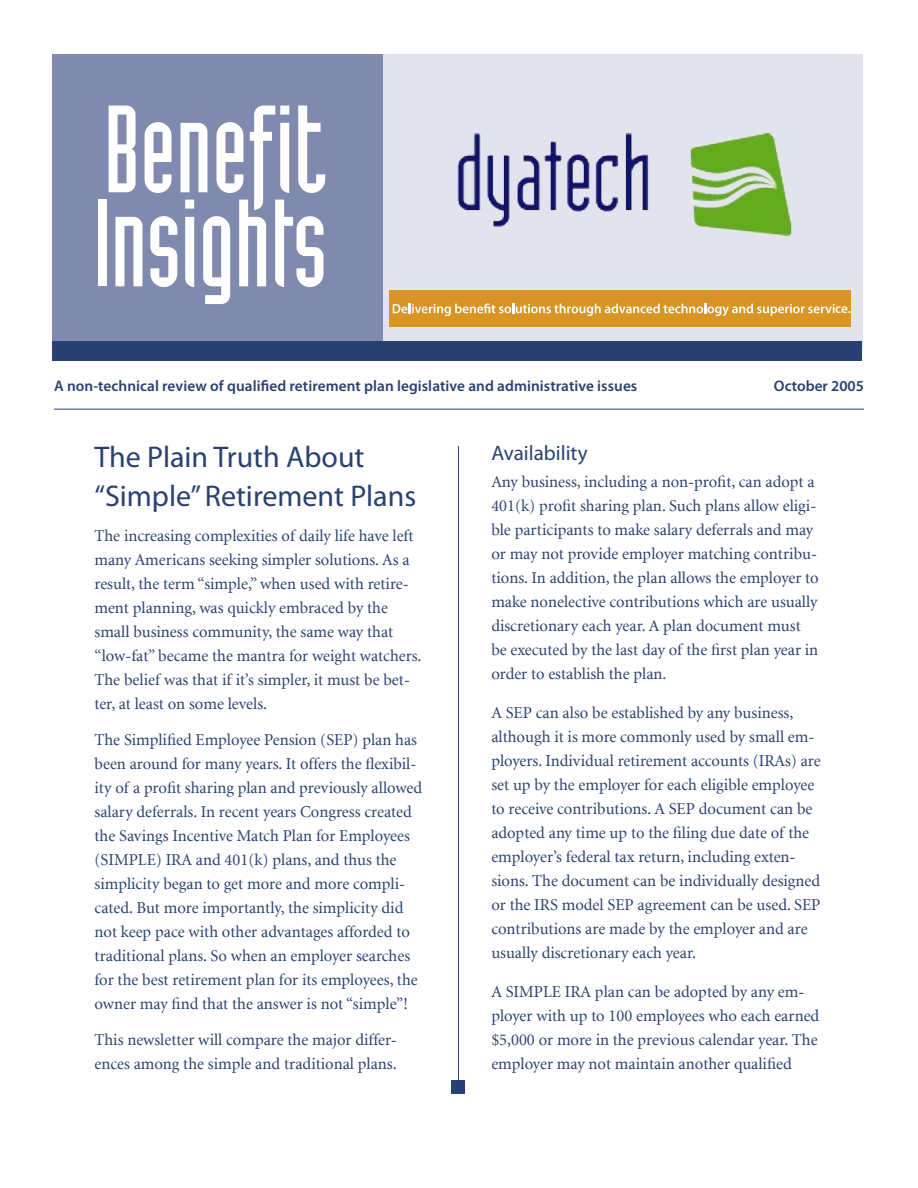
<style>
.page{position:relative;width:918px;height:1188px;background:#fff}
.page>*{position:absolute;margin:0;border:0;box-sizing:border-box;transform-origin:0 0}
.t1{font:121.5px "Industria Solid";color:#fff}
.t2{font:121.5px "Industria Solid A";color:#fff}
.t3{font:30px/39px "Myriad Pro";color:#294171}
.t4{font:21px "Myriad Pro";color:#294171}
.t5{font:16.5px/24px "Minion";color:#294171}
.t6{font:600 15.3px "Myriad Pro";letter-spacing:.005em;color:#294171}
.t7{font:600 13.5px "Myriad Pro";letter-spacing:-.005em;color:#fff}
</style>
<div class="page">
<div style="left:385px;top:56px;width:475px;height:291px;background:#e2e3ec"></div>
<div style="left:52px;top:54px;width:331px;height:295px;background:#8089ae"></div>
<div style="left:52px;top:341px;width:810px;height:20px;background:#294171"></div>
<hr style="left:458px;top:446px;width:1px;height:648px;background:#294171">
<div style="left:452px;top:1080px;width:13px;height:14px;background:#294171"></div>
<hr style="left:54px;top:409px;width:810px;height:1px;background:#294171">
<div style="left:389px;top:290px;width:462px;height:37px;background:#d89523"></div>
<img style="left:458px;top:133px;width:334px;height:102px">
<h1 class="t2" style="left:104px;top:83px;width:225px">Benefit</h1>
<h1 class="t1" style="left:93px;top:177px;width:235px">Insights</h1>
<p class="t7" style="left:392px;top:301px;width:461px">Delivering benefit solutions through advanced technology and superior service.</p>
<p class="t6" style="left:54px;top:377px;width:585px">A non-technical review of qualified retirement plan legislative and administrative issues</p>
<p class="t6" style="left:774px;top:377px;width:92px">October 2005</p>
<h2 class="t3" style="left:94px;top:438px;width:323px">The Plain Truth About “Simple” Retirement Plans</h2>
<p class="t5" style="left:94px;top:525px;width:329px">The increasing complexities of daily life have left many Americans seeking simpler solutions. As a result, the term “simple,” when used with retire&shy;ment planning, was quickly embraced by the small business community, the same way that “low-fat” became the mantra for weight watchers.<br>The belief was that if it’s simpler, it must be bet&shy;ter, at least on some levels.</p>
<p class="t5" style="left:94px;top:729px;width:329px">The Simplified Employee Pension (SEP) plan has been around for many years. It offers the flexibil&shy;ity of a profit sharing plan and previously allowed salary deferrals. In recent years Congress created the Savings Incentive Match Plan for Employees (SIMPLE) IRA and 401(k) plans, and thus the simplicity began to get more and more compli&shy;cated. But more importantly, the simplicity did not keep pace with other advantages afforded to traditional plans. So when an employer searches for the best retirement plan for its employees, the owner may find that the answer is not “simple”!</p>
<p class="t5" style="left:94px;top:1029px;width:304px">This newsletter will compare the major differ&shy;ences among the simple and traditional plans.</p>
<p class="t4" style="left:491px;top:441px;width:98px">Availability</p>
<p class="t5" style="left:491px;top:470px;width:329px">Any business, including a non-profit, can adopt a 401(k) profit sharing plan. Such plans allow eligi&shy;ble participants to make salary deferrals and may or may not provide employer matching contribu&shy;tions. In addition, the plan allows the employer to make nonelective contributions which are usually discretionary each year. A plan document must be executed by the last day of the first plan year in order to establish the plan.</p>
<p class="t5" style="left:491px;top:701px;width:331px">A SEP can also be established by any business, although it is more commonly used by small em&shy;ployers. Individual retirement accounts (IRAs) are set up by the employer for each eligible employee to receive contributions. A SEP document can be adopted any time up to the filing due date of the employer’s federal tax return, including exten&shy;sions. The document can be individually designed or the IRS model SEP agreement can be used. SEP contributions are made by the employer and are usually discretionary each year.</p>
<p class="t5" style="left:491px;top:981px;width:330px">A SIMPLE IRA plan can be adopted by any em&shy;ployer with up to 100 employees who each earned $5,000 or more in the previous calendar year. The employer may not maintain another qualified</p>
</div>
